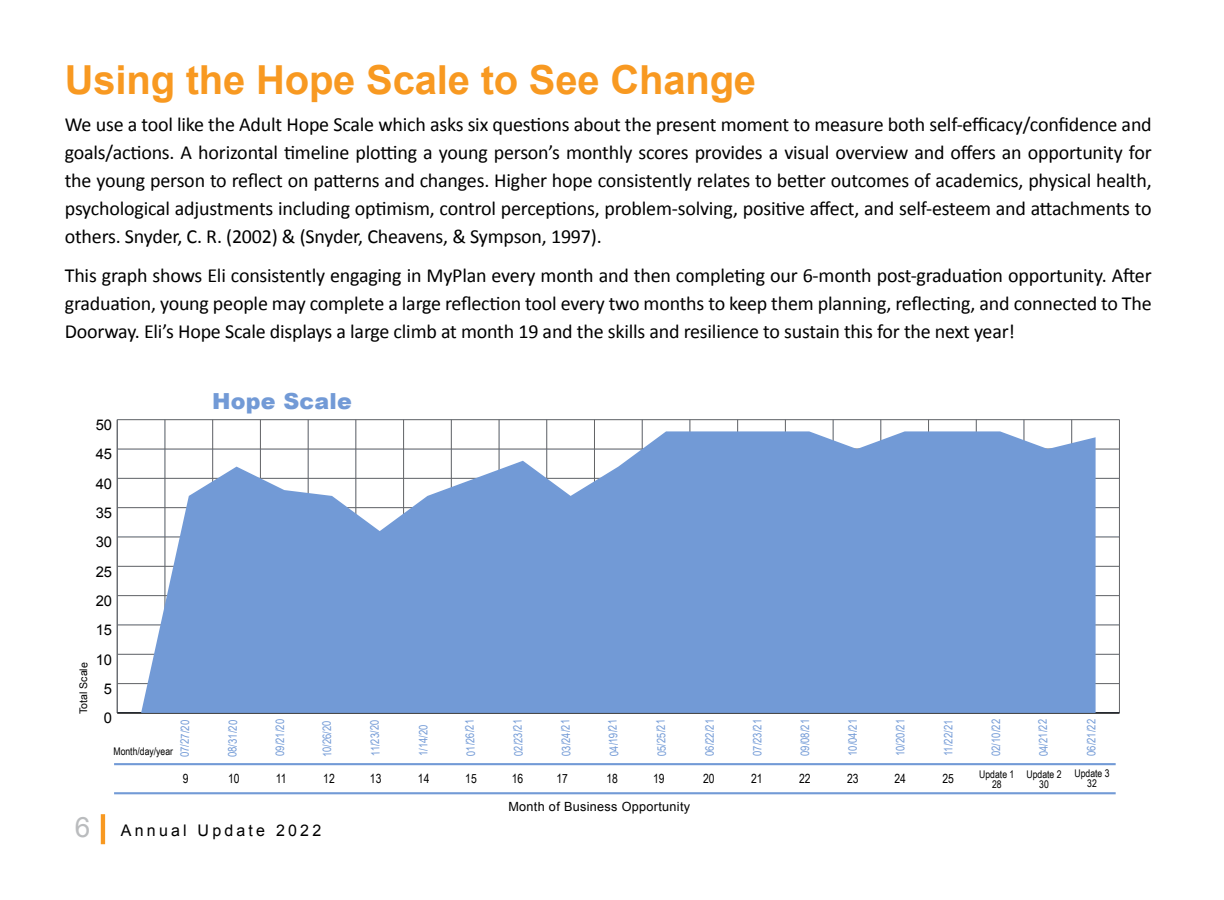
<style>
.page{position:relative;width:1224px;height:900px;background:#fff}
.page>*{position:absolute;margin:0;border:0;box-sizing:border-box;transform-origin:0 0}
.t1{font:700 40px "Arial";letter-spacing:-.005em;color:#f89921}
.t2{font:900 22.2px "Arial";letter-spacing:.01em;color:#729ad6}
.t3{font:20px/28px "Calibri";letter-spacing:-.01em;color:#000;text-align:justify}
.t4{font:16px "Arial";letter-spacing:.2em;color:#000}
.t5{font:14.8px "Arial";color:#000}
.t6{font:12.6px "Arial Narrow";color:#000}
.t7{font:12.6px "Arial";letter-spacing:.025em;color:#000}
.t8{font:11.6px "Arial Narrow";color:#729ad6}
.t9{font:10.6px/10.6px "Arial Narrow";color:#000;text-align:center}
.t10{font:10.6px "Arial";letter-spacing:-.005em;color:#000}
.s1{font-size:28px;color:#babcbe}
</style>
<div class="page">
<hr style="left:101px;top:814px;width:4px;height:30px;background:#f89921">
<hr style="left:165px;top:420px;width:1px;height:293px;background:#636466">
<hr style="left:212px;top:420px;width:1px;height:293px;background:#636466">
<hr style="left:260px;top:420px;width:1px;height:293px;background:#636466">
<hr style="left:308px;top:420px;width:1px;height:293px;background:#636466">
<hr style="left:356px;top:420px;width:1px;height:293px;background:#636466">
<hr style="left:403px;top:420px;width:1px;height:293px;background:#636466">
<hr style="left:451px;top:420px;width:1px;height:293px;background:#636466">
<hr style="left:499px;top:420px;width:1px;height:293px;background:#636466">
<hr style="left:546px;top:420px;width:1px;height:293px;background:#636466">
<hr style="left:594px;top:420px;width:1px;height:293px;background:#636466">
<hr style="left:642px;top:420px;width:1px;height:293px;background:#636466">
<hr style="left:690px;top:420px;width:1px;height:293px;background:#636466">
<hr style="left:737px;top:420px;width:1px;height:293px;background:#636466">
<hr style="left:785px;top:420px;width:1px;height:293px;background:#636466">
<hr style="left:833px;top:420px;width:1px;height:293px;background:#636466">
<hr style="left:880px;top:420px;width:1px;height:293px;background:#636466">
<hr style="left:928px;top:420px;width:1px;height:293px;background:#636466">
<hr style="left:976px;top:420px;width:1px;height:293px;background:#636466">
<hr style="left:1024px;top:420px;width:1px;height:293px;background:#636466">
<hr style="left:1071px;top:420px;width:1px;height:293px;background:#636466">
<hr style="left:1119px;top:420px;width:1px;height:293px;background:#636466">
<hr style="left:117px;top:420px;width:1px;height:293px;background:#636466">
<hr style="left:117px;top:712px;width:1002px;height:1px;background:#000">
<hr style="left:117px;top:683px;width:1002px;height:1px;background:#636466">
<hr style="left:117px;top:654px;width:1002px;height:1px;background:#636466">
<hr style="left:117px;top:625px;width:1002px;height:1px;background:#636466">
<hr style="left:117px;top:595px;width:1002px;height:1px;background:#636466">
<hr style="left:117px;top:566px;width:1002px;height:1px;background:#636466">
<hr style="left:117px;top:537px;width:1002px;height:1px;background:#636466">
<hr style="left:117px;top:507px;width:1002px;height:1px;background:#636466">
<hr style="left:117px;top:478px;width:1002px;height:1px;background:#636466">
<hr style="left:117px;top:449px;width:1002px;height:1px;background:#636466">
<hr style="left:117px;top:419px;width:1002px;height:1px;background:#636466">
<svg style="left:141px;top:431px;width:955px;height:282px;background:#83a6da"></svg>
<hr style="left:114px;top:763px;width:1002px;height:2px;background:#729ad6">
<hr style="left:114px;top:792px;width:1002px;height:2px;background:#729ad6">
<h1 class="t1" style="left:65px;top:54px;width:693px">Using the Hope Scale to See Change</h1>
<p class="t3" style="left:65px;top:110px;width:1089px">We use a tool like the Adult Hope Scale which asks six questions about the present moment to measure both self-efficacy/confidence and goals/actions. A horizontal timeline plotting a young person’s monthly scores provides a visual overview and offers an opportunity for the young person to reflect on patterns and changes. Higher hope consistently relates to better outcomes of academics, physical health, psychological adjustments including optimism, control perceptions, problem-solving, positive affect, and self-esteem and attachments to others. Snyder, C. R. (2002) &amp; (Snyder, Cheavens, &amp; Sympson, 1997).</p>
<p class="t3" style="left:65px;top:262px;width:1088px">This graph shows Eli consistently engaging in MyPlan every month and then completing our 6-month post-graduation opportunity. After graduation, young people may complete a large reflection tool every two months to keep them planning, reflecting, and connected to The Doorway. Eli’s Hope Scale displays a large climb at month 19 and the skills and resilience to sustain this for the next year!</p>
<p class="t10" style="left:77px;top:714px;width:53px;rotate:-90deg">Total Scale</p>
<p class="t5" style="left:96px;top:415px;width:18px">50</p>
<p class="t5" style="left:96px;top:444px;width:18px">45</p>
<p class="t5" style="left:96px;top:474px;width:18px">40</p>
<p class="t5" style="left:96px;top:503px;width:18px">35</p>
<p class="t5" style="left:96px;top:532px;width:18px">30</p>
<p class="t5" style="left:96px;top:562px;width:18px">25</p>
<p class="t5" style="left:96px;top:591px;width:18px">20</p>
<p class="t5" style="left:96px;top:620px;width:18px">15</p>
<p class="t5" style="left:96px;top:650px;width:18px">10</p>
<p class="t5" style="left:104px;top:679px;width:10px">5</p>
<p class="t2" style="left:212px;top:385px;width:141px">Hope Scale</p>
<p class="t5" style="left:104px;top:708px;width:10px">0</p>
<p class="t8" style="left:176px;top:757px;width:39px;rotate:-89deg">07/27/20</p>
<p class="t8" style="left:224px;top:757px;width:39px;rotate:-89deg">08/31/20</p>
<p class="t8" style="left:272px;top:756px;width:39px;rotate:-90deg">09/21/20</p>
<p class="t8" style="left:319px;top:758px;width:39px;rotate:-91deg">10/26/20</p>
<p class="t8" style="left:367px;top:756px;width:38px;rotate:-92deg">11/23/20</p>
<p class="t8" style="left:415px;top:756px;width:33px;rotate:-90deg">1/14/20</p>
<p class="t8" style="left:463px;top:757px;width:39px;rotate:-93deg">01/26/21</p>
<p class="t8" style="left:510px;top:756px;width:39px;rotate:-92deg">02/23/21</p>
<p class="t8" style="left:558px;top:756px;width:39px;rotate:-92deg">03/24/21</p>
<p class="t8" style="left:606px;top:757px;width:39px;rotate:-93deg">04/19/21</p>
<p class="t8" style="left:653px;top:757px;width:39px;rotate:-92deg">05/25/21</p>
<p class="t8" style="left:701px;top:756px;width:39px;rotate:-90deg">06/22/21</p>
<p class="t8" style="left:749px;top:756px;width:39px;rotate:-90deg">07/23/21</p>
<p class="t8" style="left:797px;top:756px;width:39px;rotate:-90deg">09/08/21</p>
<p class="t8" style="left:844px;top:756px;width:39px;rotate:-90deg">10/04/21</p>
<p class="t8" style="left:892px;top:756px;width:39px;rotate:-90deg">10/20/21</p>
<p class="t8" style="left:940px;top:756px;width:38px;rotate:-90deg">11/22/21</p>
<p class="t8" style="left:987px;top:756px;width:39px;rotate:-90deg">02/10/22</p>
<p class="t8" style="left:1035px;top:757px;width:39px;rotate:-92deg">04/21/22</p>
<p class="t8" style="left:1083px;top:756px;width:39px;rotate:-90deg">06/21/22</p>
<p class="t9" style="left:113px;top:745px;width:61px">Month/day/year</p>
<p class="t6" style="left:183px;top:770px;width:7px">9</p>
<p class="t6" style="left:228px;top:770px;width:13px">10</p>
<p class="t6" style="left:276px;top:770px;width:12px">11</p>
<p class="t6" style="left:323px;top:770px;width:13px">12</p>
<p class="t6" style="left:370px;top:770px;width:13px">13</p>
<p class="t6" style="left:418px;top:770px;width:13px">14</p>
<p class="t6" style="left:465px;top:770px;width:13px">15</p>
<p class="t6" style="left:512px;top:770px;width:13px">16</p>
<p class="t6" style="left:556px;top:770px;width:13px">17</p>
<p class="t6" style="left:607px;top:770px;width:13px">18</p>
<p class="t6" style="left:653px;top:770px;width:13px">19</p>
<p class="t6" style="left:703px;top:770px;width:13px">20</p>
<p class="t6" style="left:751px;top:770px;width:13px">21</p>
<p class="t6" style="left:799px;top:770px;width:13px">22</p>
<p class="t6" style="left:847px;top:770px;width:13px">23</p>
<p class="t6" style="left:894px;top:770px;width:13px">24</p>
<p class="t6" style="left:942px;top:770px;width:13px">25</p>
<p class="t9" style="left:1027px;top:768px;width:37px">Update 2<br>30</p>
<p class="t9" style="left:1075px;top:767px;width:37px">Update 3<br>32</p>
<p class="t9" style="left:979px;top:768px;width:37px">Update 1<br>28</p>
<p class="t7" style="left:508px;top:798px;width:183px">Month of Business Opportunity</p>
<p class="t4" style="left:75px;top:820px;width:248px"><span class="s1">6</span> Annual Update 2022</p>
</div>
